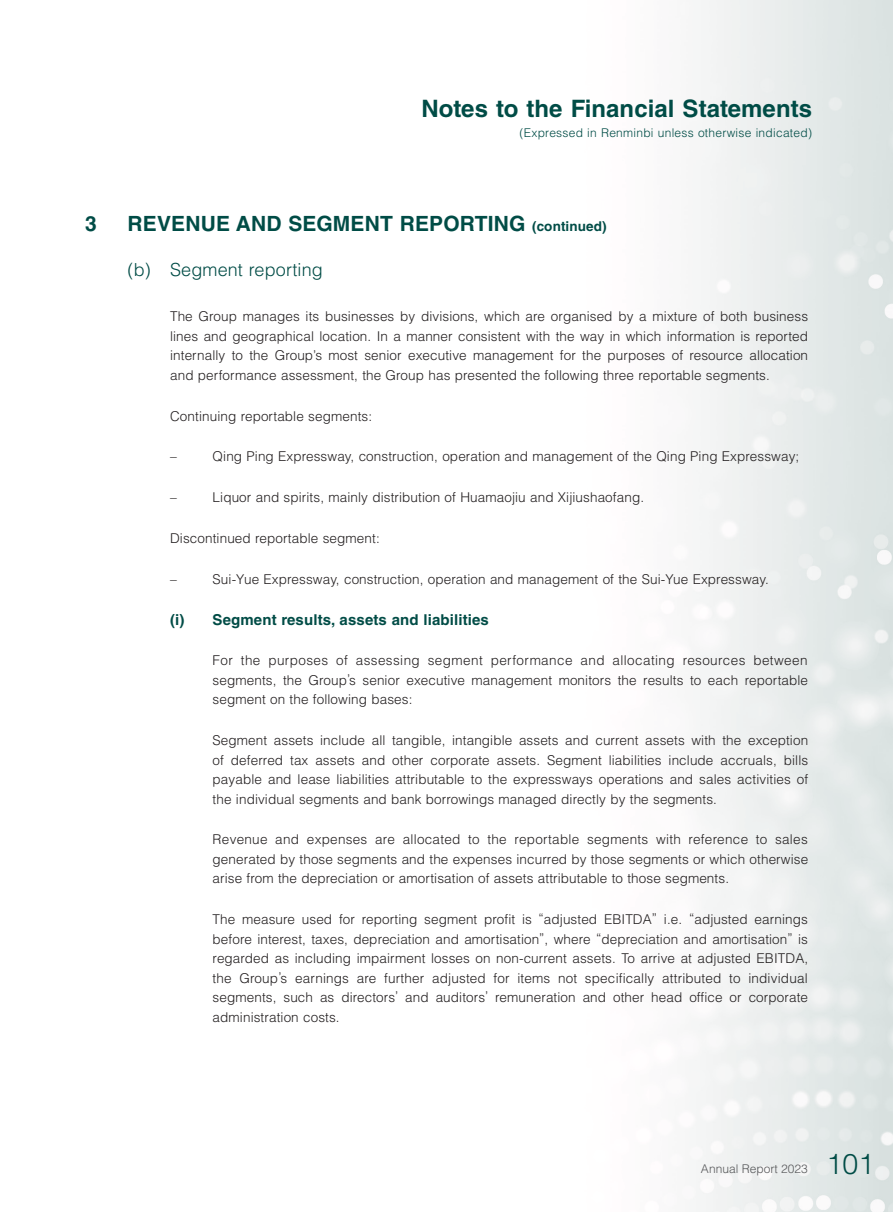
<style>
.page{position:relative;width:893px;height:1212px;background:#fff}
.page>*{position:absolute;margin:0;border:0;box-sizing:border-box;transform-origin:0 0}
.t1{font:300 28.5px "Helvetica LT Std";color:#004c46}
.t2{font:700 24px "Helvetica LT Std";color:#004c46}
.t3{font:700 21px "Helvetica LT Std";letter-spacing:.01em;color:#004c46}
.t4{font:300 18px "Helvetica LT Std";letter-spacing:.01em;color:#004c46}
.t5{font:700 15px "Helvetica LT Std";letter-spacing:.01em;color:#004c46}
.t6{font:300 13.5px/19.5px "Helvetica LT Std";letter-spacing:.01em;color:#231f20;text-align:justify}
.t7{font:300 12px "Helvetica LT Std";letter-spacing:.02em;color:#004c46}
.t8{font:300 12px "Helvetica LT Std";color:#57585a}
.s1{font-size:13.5px}
</style>
<div class="page">
<h2 class="t2" style="left:421px;top:94px;width:392px">Notes to the Financial Statements</h2>
<p class="t7" style="left:520px;top:125px;width:294px">(Expressed in Renminbi unless otherwise indicated)</p>
<h3 class="t3" style="left:85px;top:211px;width:13px">3</h3>
<h3 class="t3" style="left:128px;top:211px;width:480px">REVENUE AND SEGMENT REPORTING <span class="s1">(continued)</span></h3>
<h3 class="t4" style="left:128px;top:259px;width:197px">(b) Segment reporting</h3>
<p class="t6" style="left:170px;top:307px;width:640px">The Group manages its businesses by divisions, which are organised by a mixture of both business lines and geographical location. In a manner consistent with the way in which information is reported internally to the Group’s most senior executive management for the purposes of resource allocation and performance assessment, the Group has presented the following three reportable segments.</p>
<p class="t6" style="left:170px;top:406px;width:204px">Continuing reportable segments:</p>
<p class="t6" style="left:170px;top:447px;width:8px">–</p>
<p class="t6" style="left:213px;top:447px;width:588px">Qing Ping Expressway, construction, operation and management of the Qing Ping Expressway;</p>
<p class="t6" style="left:170px;top:487px;width:8px">–</p>
<p class="t6" style="left:213px;top:487px;width:433px">Liquor and spirits, mainly distribution of Huamaojiu and Xijiushaofang.</p>
<p class="t6" style="left:170px;top:528px;width:211px">Discontinued reportable segment:</p>
<p class="t6" style="left:170px;top:569px;width:8px">–</p>
<p class="t6" style="left:213px;top:569px;width:558px">Sui-Yue Expressway, construction, operation and management of the Sui-Yue Expressway.</p>
<p class="t5" style="left:170px;top:610px;width:320px">(i) Segment results, assets and liabilities</p>
<p class="t6" style="left:213px;top:651px;width:597px">For the purposes of assessing segment performance and allocating resources between segments, the Group’s senior executive management monitors the results to each reportable segment on the following bases:</p>
<p class="t6" style="left:213px;top:730px;width:597px">Segment assets include all tangible, intangible assets and current assets with the exception of deferred tax assets and other corporate assets. Segment liabilities include accruals, bills payable and lease liabilities attributable to the expressways operations and sales activities of the individual segments and bank borrowings managed directly by the segments.</p>
<p class="t6" style="left:213px;top:830px;width:597px">Revenue and expenses are allocated to the reportable segments with reference to sales generated by those segments and the expenses incurred by those segments or which otherwise arise from the depreciation or amortisation of assets attributable to those segments.</p>
<p class="t6" style="left:213px;top:909px;width:597px">The measure used for reporting segment profit is “adjusted EBITDA” i.e. “adjusted earnings before interest, taxes, depreciation and amortisation”, where “depreciation and amortisation” is regarded as including impairment losses on non-current assets. To arrive at adjusted EBITDA, the Group’s earnings are further adjusted for items not specifically attributed to individual segments, such as directors’ and auditors’ remuneration and other head office or corporate administration costs.</p>
<p class="t8" style="left:701px;top:1161px;width:108px">Annual Report 2023</p>
<h1 class="t1" style="left:826px;top:1146px;width:49px">101</h1>
</div>
